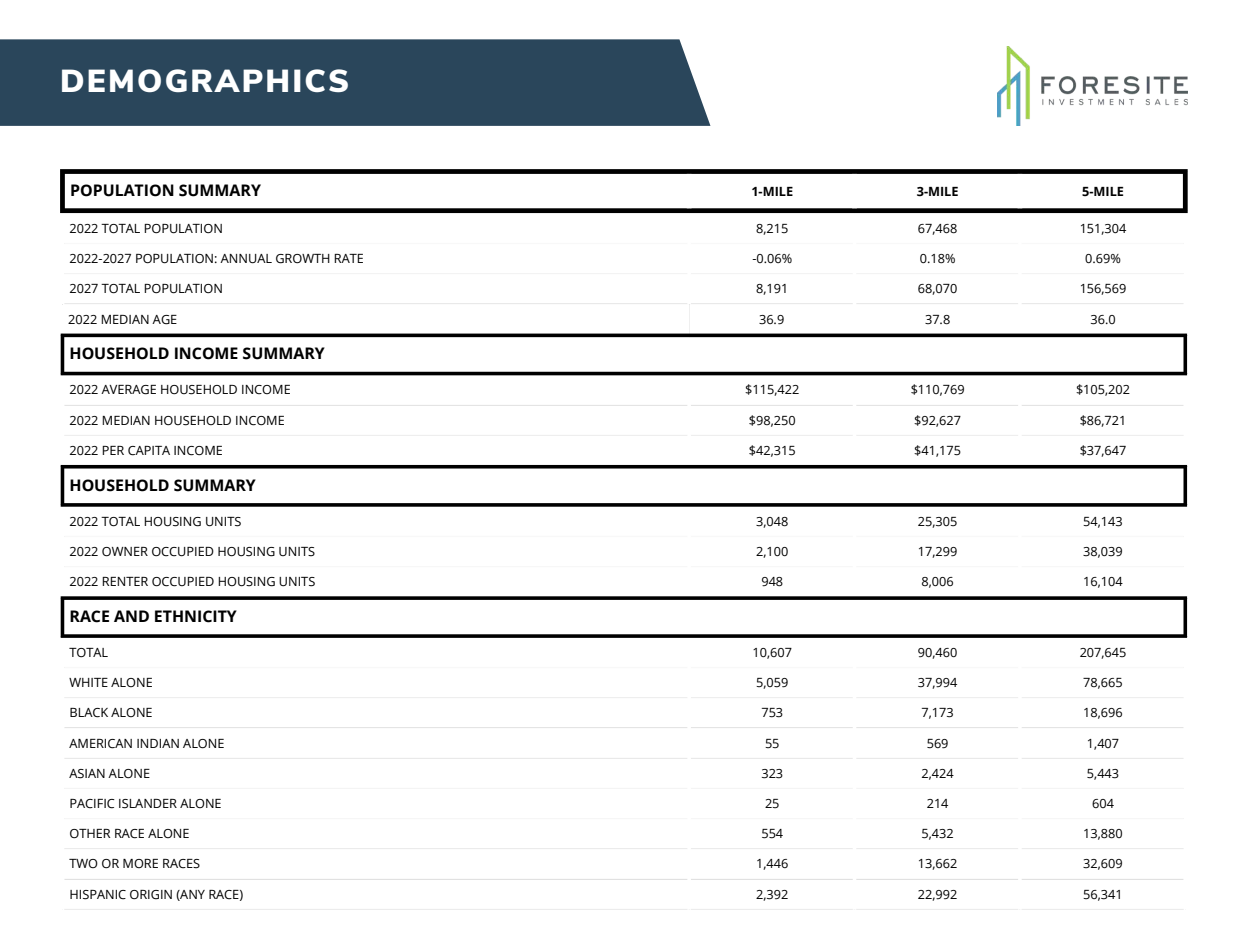
<style>
.page{position:relative;width:1260px;height:945px;background:#fff}
.page>*{position:absolute;margin:0;border:0;box-sizing:border-box;transform-origin:0 0}
.t1{font:900 31.85px "Nunito Sans";letter-spacing:.07em;color:#fff}
.t2{font:700 15.92px "Open Sans";color:#000}
.t3{font:12.78px "Open Sans";color:#000}
.t4{font:700 12.78px "Open Sans";color:#000}
</style>
<div class="page">
<img style="left:997px;top:47px;width:190px;height:78px">
<div style="left:0;top:39px;width:710px;height:87px;background:#2a465b"></div>
<hr style="left:64px;top:243px;width:1120px;height:1px;background:#f8f8f8">
<hr style="left:64px;top:273px;width:1120px;height:1px;background:#f8f8f8">
<hr style="left:64px;top:303px;width:1120px;height:1px;background:#f8f8f8">
<hr style="left:64px;top:404px;width:1120px;height:2px;background:#f8f8f8">
<hr style="left:64px;top:435px;width:1120px;height:1px;background:#f8f8f8">
<hr style="left:64px;top:536px;width:1120px;height:1px;background:#f8f8f8">
<hr style="left:64px;top:566px;width:1120px;height:1px;background:#f8f8f8">
<hr style="left:64px;top:667px;width:1120px;height:1px;background:#f8f8f8">
<hr style="left:64px;top:697px;width:1120px;height:1px;background:#f8f8f8">
<hr style="left:64px;top:727px;width:1120px;height:2px;background:#f8f8f8">
<hr style="left:64px;top:758px;width:1120px;height:1px;background:#f8f8f8">
<hr style="left:64px;top:788px;width:1120px;height:1px;background:#f8f8f8">
<hr style="left:64px;top:818px;width:1120px;height:1px;background:#f8f8f8">
<hr style="left:64px;top:848px;width:1120px;height:1px;background:#f8f8f8">
<hr style="left:64px;top:878px;width:1120px;height:2px;background:#f8f8f8">
<hr style="left:64px;top:909px;width:1120px;height:1px;background:#f8f8f8">
<hr style="left:687px;top:213px;width:4px;height:91px;background:#fff">
<hr style="left:687px;top:337px;width:4px;height:573px;background:#fff">
<hr style="left:853px;top:213px;width:3px;height:697px;background:#fff">
<hr style="left:1018px;top:213px;width:4px;height:697px;background:#fff">
<hr style="left:61px;top:337px;width:3px;height:35px;background:#000">
<hr style="left:61px;top:469px;width:3px;height:34px;background:#000">
<hr style="left:61px;top:600px;width:3px;height:34px;background:#000">
<hr style="left:1184px;top:337px;width:3px;height:35px;background:#000">
<hr style="left:1184px;top:469px;width:3px;height:34px;background:#000">
<hr style="left:1184px;top:600px;width:3px;height:34px;background:#000">
<hr style="left:61px;top:334px;width:1126px;height:3px;background:#000">
<hr style="left:61px;top:372px;width:1126px;height:3px;background:#000">
<svg style="left:61px;top:465px;width:1126px;height:4px;background:#1d1d1d"></svg>
<svg style="left:61px;top:503px;width:1126px;height:4px;background:#1a1a1a"></svg>
<svg style="left:61px;top:596px;width:1126px;height:4px;background:#1a1a1a"></svg>
<svg style="left:61px;top:634px;width:1126px;height:4px;background:#1a1a1a"></svg>
<div style="left:60px;top:174px;width:5px;height:34px;background:#000"></div>
<div style="left:1183px;top:174px;width:5px;height:34px;background:#000"></div>
<div style="left:60px;top:169px;width:1128px;height:5px;background:#000"></div>
<div style="left:60px;top:208px;width:1128px;height:5px;background:#000"></div>
<h1 class="t1" style="left:60px;top:60px;width:291px">DEMOGRAPHICS</h1>
<p class="t2" style="left:70px;top:179px;width:192px">POPULATION SUMMARY</p>
<p class="t4" style="left:751px;top:182px;width:43px">1-MILE</p>
<p class="t4" style="left:917px;top:182px;width:43px">3-MILE</p>
<p class="t4" style="left:1082px;top:182px;width:43px">5-MILE</p>
<p class="t3" style="left:70px;top:220px;width:155px">2022 TOTAL POPULATION</p>
<p class="t3" style="left:756px;top:220px;width:34px">8,215</p>
<p class="t3" style="left:918px;top:220px;width:41px">67,468</p>
<p class="t3" style="left:1080px;top:220px;width:48px">151,304</p>
<p class="t3" style="left:70px;top:249px;width:296px">2022-2027 POPULATION: ANNUAL GROWTH RATE</p>
<p class="t3" style="left:752px;top:249px;width:41px">-0.06%</p>
<p class="t3" style="left:920px;top:249px;width:37px">0.18%</p>
<p class="t3" style="left:1085px;top:249px;width:37px">0.69%</p>
<p class="t3" style="left:70px;top:280px;width:155px">2027 TOTAL POPULATION</p>
<p class="t3" style="left:756px;top:280px;width:34px">8,191</p>
<p class="t3" style="left:918px;top:280px;width:41px">68,070</p>
<p class="t3" style="left:1080px;top:280px;width:48px">156,569</p>
<p class="t3" style="left:68px;top:310px;width:111px">2022 MEDIAN AGE</p>
<p class="t3" style="left:759px;top:310px;width:27px">36.9</p>
<p class="t3" style="left:925px;top:310px;width:27px">37.8</p>
<p class="t3" style="left:1090px;top:310px;width:27px">36.0</p>
<p class="t2" style="left:70px;top:342px;width:257px">HOUSEHOLD INCOME SUMMARY</p>
<p class="t3" style="left:70px;top:381px;width:223px">2022 AVERAGE HOUSEHOLD INCOME</p>
<p class="t3" style="left:745px;top:381px;width:55px">$115,422</p>
<p class="t3" style="left:911px;top:381px;width:55px">$110,769</p>
<p class="t3" style="left:1076px;top:381px;width:55px">$105,202</p>
<p class="t3" style="left:70px;top:411px;width:217px">2022 MEDIAN HOUSEHOLD INCOME</p>
<p class="t3" style="left:749px;top:411px;width:48px">$98,250</p>
<p class="t3" style="left:914px;top:411px;width:48px">$92,627</p>
<p class="t3" style="left:1080px;top:411px;width:48px">$86,721</p>
<p class="t3" style="left:70px;top:441px;width:155px">2022 PER CAPITA INCOME</p>
<p class="t3" style="left:749px;top:441px;width:48px">$42,315</p>
<p class="t3" style="left:914px;top:441px;width:48px">$41,175</p>
<p class="t3" style="left:1080px;top:441px;width:48px">$37,647</p>
<p class="t2" style="left:70px;top:474px;width:188px">HOUSEHOLD SUMMARY</p>
<p class="t3" style="left:70px;top:512px;width:173px">2022 TOTAL HOUSING UNITS</p>
<p class="t3" style="left:756px;top:512px;width:34px">3,048</p>
<p class="t3" style="left:918px;top:512px;width:41px">25,305</p>
<p class="t3" style="left:1083px;top:512px;width:41px">54,143</p>
<p class="t3" style="left:70px;top:542px;width:247px">2022 OWNER OCCUPIED HOUSING UNITS</p>
<p class="t3" style="left:756px;top:542px;width:34px">2,100</p>
<p class="t3" style="left:918px;top:542px;width:41px">17,299</p>
<p class="t3" style="left:1083px;top:542px;width:41px">38,039</p>
<p class="t3" style="left:70px;top:573px;width:247px">2022 RENTER OCCUPIED HOUSING UNITS</p>
<p class="t3" style="left:761px;top:573px;width:23px">948</p>
<p class="t3" style="left:922px;top:573px;width:34px">8,006</p>
<p class="t3" style="left:1083px;top:573px;width:41px">16,104</p>
<p class="t2" style="left:70px;top:605px;width:169px">RACE AND ETHNICITY</p>
<p class="t3" style="left:70px;top:643px;width:40px">TOTAL</p>
<p class="t3" style="left:753px;top:643px;width:41px">10,607</p>
<p class="t3" style="left:918px;top:643px;width:41px">90,460</p>
<p class="t3" style="left:1080px;top:643px;width:48px">207,645</p>
<p class="t3" style="left:70px;top:674px;width:85px">WHITE ALONE</p>
<p class="t3" style="left:756px;top:674px;width:34px">5,059</p>
<p class="t3" style="left:918px;top:674px;width:41px">37,994</p>
<p class="t3" style="left:1083px;top:674px;width:41px">78,665</p>
<p class="t3" style="left:70px;top:704px;width:85px">BLACK ALONE</p>
<p class="t3" style="left:761px;top:704px;width:23px">753</p>
<p class="t3" style="left:922px;top:704px;width:34px">7,173</p>
<p class="t3" style="left:1083px;top:704px;width:41px">18,696</p>
<p class="t3" style="left:70px;top:734px;width:157px">AMERICAN INDIAN ALONE</p>
<p class="t3" style="left:765px;top:734px;width:16px">55</p>
<p class="t3" style="left:927px;top:734px;width:23px">569</p>
<p class="t3" style="left:1087px;top:734px;width:34px">1,407</p>
<p class="t3" style="left:70px;top:764px;width:82px">ASIAN ALONE</p>
<p class="t3" style="left:761px;top:764px;width:23px">323</p>
<p class="t3" style="left:922px;top:764px;width:34px">2,424</p>
<p class="t3" style="left:1087px;top:764px;width:34px">5,443</p>
<p class="t3" style="left:70px;top:794px;width:154px">PACIFIC ISLANDER ALONE</p>
<p class="t3" style="left:765px;top:794px;width:16px">25</p>
<p class="t3" style="left:927px;top:794px;width:23px">214</p>
<p class="t3" style="left:1092px;top:794px;width:23px">604</p>
<p class="t3" style="left:70px;top:825px;width:122px">OTHER RACE ALONE</p>
<p class="t3" style="left:761px;top:825px;width:23px">554</p>
<p class="t3" style="left:922px;top:825px;width:34px">5,432</p>
<p class="t3" style="left:1083px;top:825px;width:41px">13,880</p>
<p class="t3" style="left:70px;top:855px;width:132px">TWO OR MORE RACES</p>
<p class="t3" style="left:756px;top:855px;width:34px">1,446</p>
<p class="t3" style="left:918px;top:855px;width:41px">13,662</p>
<p class="t3" style="left:1083px;top:855px;width:41px">32,609</p>
<p class="t3" style="left:70px;top:885px;width:175px">HISPANIC ORIGIN (ANY RACE)</p>
<p class="t3" style="left:756px;top:885px;width:34px">2,392</p>
<p class="t3" style="left:918px;top:885px;width:41px">22,992</p>
<p class="t3" style="left:1083px;top:885px;width:41px">56,341</p>
</div>
